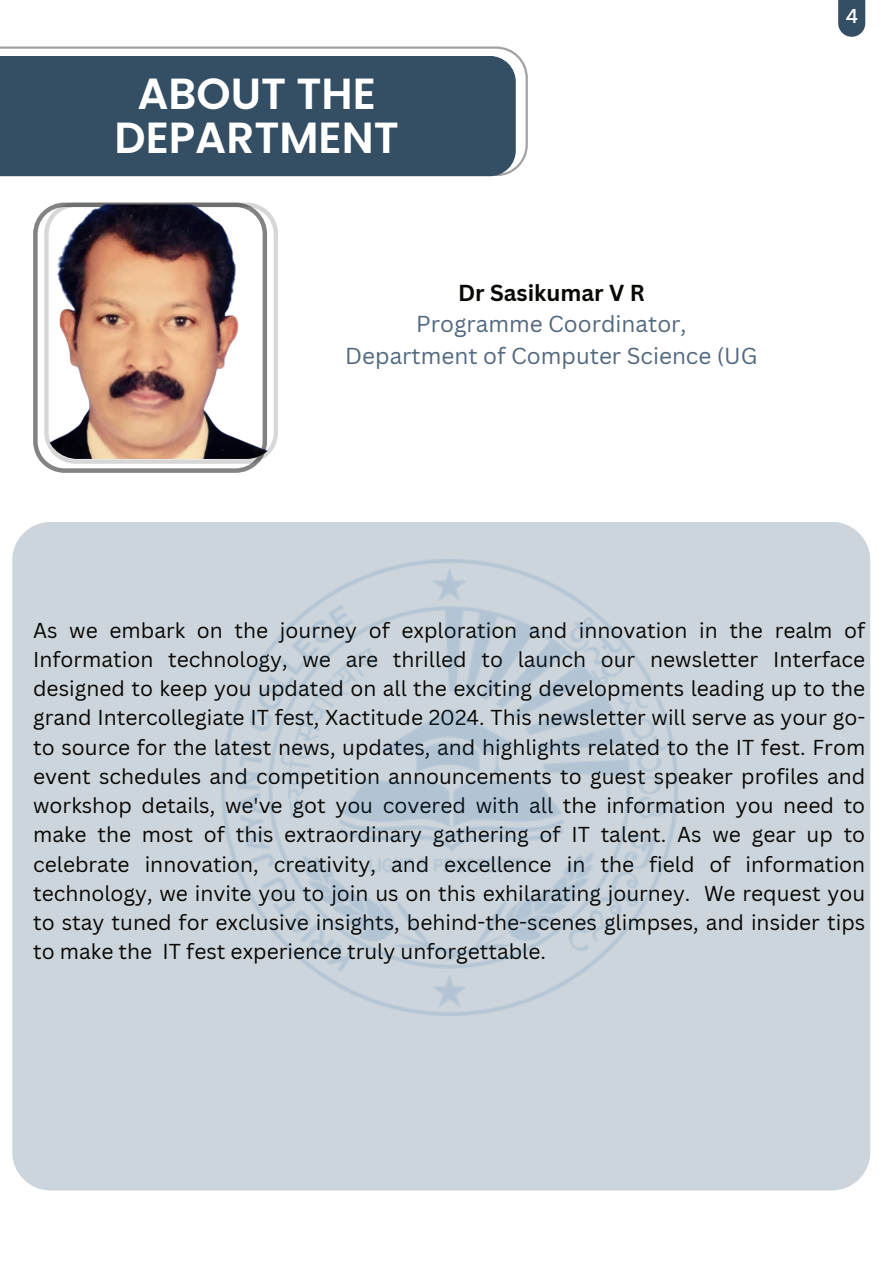
<style>
.page{position:relative;width:893px;height:1264px;background:#fff}
.page>*{position:absolute;margin:0;border:0;box-sizing:border-box;transform-origin:0 0}
.t1{font:600 43.5px/43.8px "Poppins";color:#fff;text-align:center}
.t2{font:22.5px/31.5px "Canva Sans";color:#51687f;text-align:center}
.t3{font:700 22.5px "Canva Sans";color:#080704}
.t4{font:21px/29.2px "Canva Sans";color:#080704;text-align:justify}
.t5{font:500 19.5px "Poppins";color:#fff}
</style>
<div class="page">
<svg style="left:33px;top:210px;width:224px;height:263px"></svg>
<svg style="left:44px;top:202px;width:234px;height:262px"></svg>
<div style="left:12px;top:522px;width:858px;height:668px;background:#cdd5dc;border-radius:38px"></div>
<img style="left:46px;top:204px;width:231px;height:255px;border-radius:31px">
<img style="left:222px;top:559px;width:455px;height:456px">
<div style="left:838px;top:0;width:27px;height:37px;background:#344e64"></div>
<svg style="left:0;top:46px;width:528px;height:124px"></svg>
<div style="left:0;top:56px;width:515px;height:120px;background:#344e64"></div>
<h1 class="t1" style="left:114px;top:72px;width:286px">ABOUT THE<br>DEPARTMENT</h1>
<p class="t3" style="left:458px;top:279px;width:188px">Dr Sasikumar V R</p>
<p class="t2" style="left:345px;top:308px;width:414px">Programme Coordinator,<br>Department of Computer Science (UG</p>
<p class="t5" style="left:845px;top:5px;width:14px">4</p>
<p class="t4" style="left:33px;top:615px;width:833px">As we embark on the journey of exploration and innovation in the realm of Information technology, we are thrilled to launch our newsletter Interface designed to keep you updated on all the exciting developments leading up to the grand Intercollegiate IT fest, Xactitude 2024. This newsletter will serve as your go&shy;to source for the latest news, updates, and highlights related to the IT fest. From event schedules and competition announcements to guest speaker profiles and workshop details, we've got you covered with all the information you need to make the most of this extraordinary gathering of IT talent. As we gear up to celebrate innovation, creativity, and excellence in the field of information technology, we invite you to join us on this exhilarating journey. We request you to stay tuned for exclusive insights, behind-the-scenes glimpses, and insider tips to make the IT fest experience truly unforgettable.</p>
</div>
